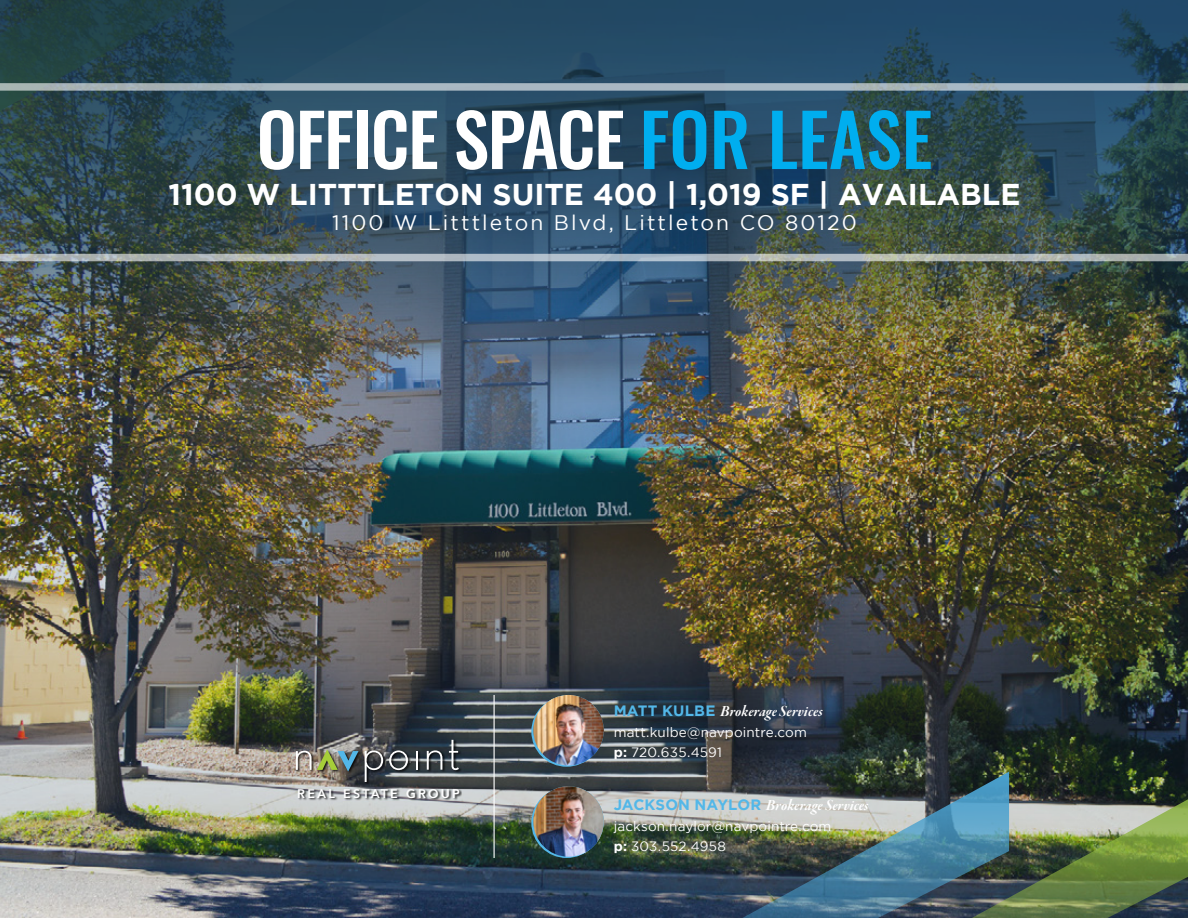
<style>
.page{position:relative;width:1188px;height:918px;background:#fff}
.page>*{position:absolute;margin:0;border:0;box-sizing:border-box;transform-origin:0 0}
.t1{font:500 72px "Oswald";letter-spacing:-.02em;color:#fff}
.t2{font:700 30px "Gotham";color:#fff}
.t3{font:21px "Gotham";letter-spacing:.1em;color:#fff}
.t4{font:16.5px "Garamond Premr Pro Bd It Disp";letter-spacing:.005em;color:#fff}
.t5{font:13.5px/20.5px "Gotham";letter-spacing:.01em;color:#fff}
.t6{font:800 12.45px "Avenir";letter-spacing:.18em;color:#fff}
.s1{color:#00aeef}
.s2{font-family:"Gotham";font-weight:700;font-size:15px;color:#53b7e8}
.s3{font-weight:700}
</style>
<div class="page">
<img style="left:0;top:403px;width:1188px;height:515px">
<hr style="left:494px;top:695px;width:1px;height:163px;background:#fff">
<div style="left:295px;top:739px;width:167px;height:61px;background:#000;opacity:.8"></div>
<svg style="left:365px;top:750px;width:18px;height:32px"></svg>
<svg style="left:389px;top:750px;width:19px;height:20px"></svg>
<svg style="left:416px;top:751px;width:2px;height:19px"></svg>
<svg style="left:427px;top:750px;width:15px;height:20px"></svg>
<svg style="left:449px;top:740px;width:10px;height:30px"></svg>
<svg style="left:296px;top:750px;width:63px;height:21px"></svg>
<svg style="left:531px;top:696px;width:71px;height:71px"></svg>
<img style="left:533px;top:695px;width:71px;height:71px;border-radius:35px">
<svg style="left:531px;top:787px;width:71px;height:71px"></svg>
<img style="left:533px;top:786px;width:71px;height:71px;border-radius:35px">
<img style="left:0;top:370px;width:1188px;height:33px">
<img style="left:0;top:0;width:1188px;height:370px">
<svg style="left:0;top:254px;width:1188px;height:7px;background:#b1b9bb"></svg>
<svg style="left:0;top:83px;width:1188px;height:8px;background:#a0afb9"></svg>
<h1 class="t1" style="left:257px;top:102px;width:677px">OFFICE SPACE <span class="s1">FOR LEASE</span></h1>
<h2 class="t2" style="left:168px;top:177px;width:854px">1100 W LITTTLETON SUITE 400 | 1,019 SF | AVAILABLE</h2>
<h3 class="t3" style="left:332px;top:211px;width:526px">1100 W Litttleton Blvd, Littleton CO 80120</h3>
<p class="t6" style="left:297px;top:784px;width:164px">REAL ESTATE GROUP</p>
<p class="t4" style="left:614px;top:702px;width:211px"><span class="s2">MATT KULBE</span> Brokerage Services</p>
<p class="t5" style="left:614px;top:722px;width:195px">matt.kulbe@navpointre.com <span class="s3">p:</span> 720.635.4591</p>
<p class="t4" style="left:614px;top:796px;width:256px"><span class="s2">JACKSON NAYLOR</span> Brokerage Services</p>
<p class="t5" style="left:614px;top:816px;width:219px">jackson.naylor@navpointre.com <span class="s3">p:</span> 303.552.4958</p>
</div>
